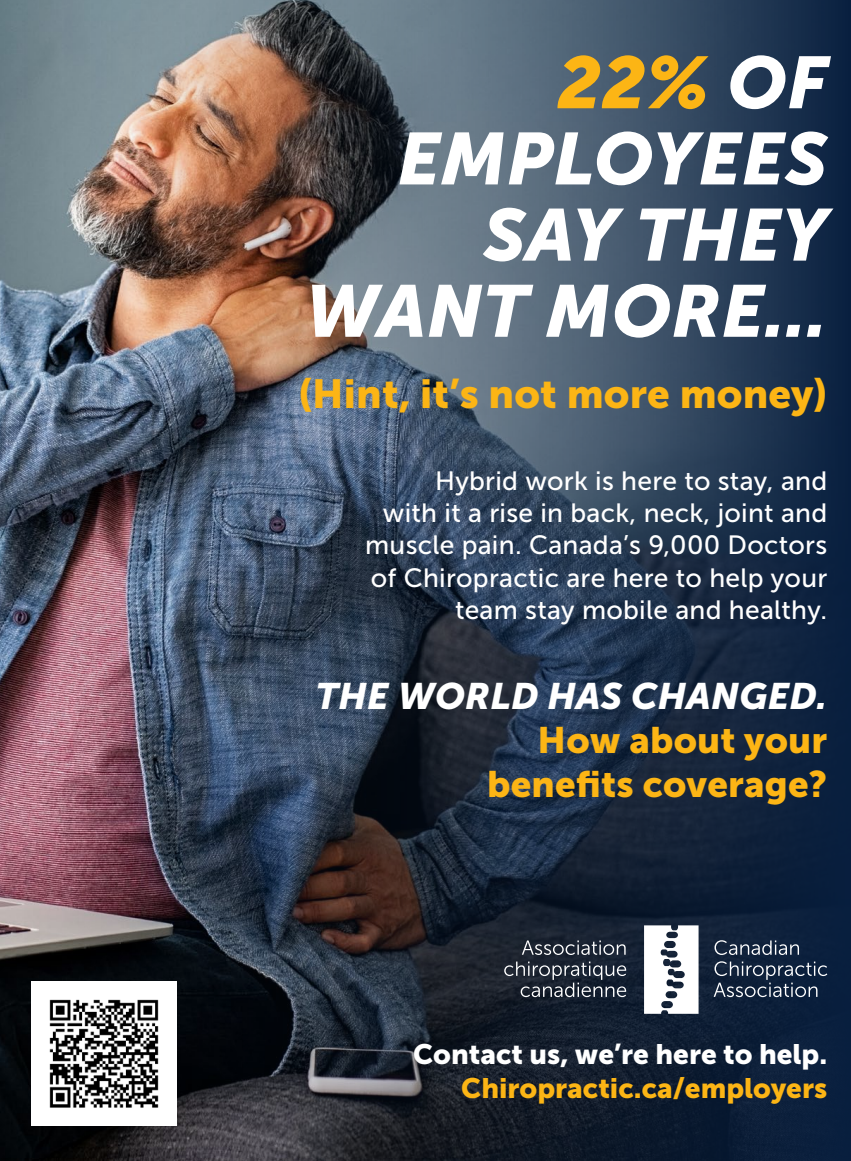
<style>
.page{position:relative;width:851px;height:1161px;background:#fff}
.page>*{position:absolute;margin:0;border:0;box-sizing:border-box;transform-origin:0 0}
.t1{font:italic 72.75px/76.2px "Museo Sans 900";letter-spacing:.005em;color:#fff;text-align:right}
.t2{font:40.35px "Museo Sans 900";letter-spacing:.005em;color:#fcb515}
.t3{font:36.6px/44px "Museo Sans 900";letter-spacing:.005em;color:#fcb515;text-align:right}
.t4{font:27.9px/33.6px "Museo Sans 900";color:#fff;text-align:right}
.t5{font:26.4px/32.2px "Museo Sans 500";letter-spacing:.01em;color:#fff;text-align:right}
.s1{color:#fcb515}
.s2{font-style:italic;color:#fff}
</style>
<div class="page">
<img style="left:0;top:0;width:850px;height:1161px">
<svg style="left:644px;top:925px;width:54px;height:89px"></svg>
<svg style="left:714px;top:940px;width:85px;height:15px"></svg>
<svg style="left:713px;top:961px;width:114px;height:36px;background:#37465c"></svg>
<svg style="left:522px;top:940px;width:103px;height:15px;background:#4b525e"></svg>
<svg style="left:504px;top:962px;width:122px;height:35px;background:#414955"></svg>
<img style="left:32px;top:981px;width:144px;height:145px">
<p class="t1" style="left:305px;top:44px;width:524px"><span class="s1">22%</span> OF<br>EMPLOYEES<br>SAY THEY<br>WANT MORE...</p>
<p class="t2" style="left:298px;top:371px;width:530px">(Hint, it’s not more money)</p>
<p class="t5" style="left:365px;top:465px;width:463px">Hybrid work is here to stay, and<br>with it a rise in back, neck, joint and muscle pain. Canada’s 9,000 Doctors of Chiropractic are here to help your team stay mobile and healthy.</p>
<p class="t3" style="left:316px;top:674px;width:513px"><span class="s2">THE WORLD HAS CHANGED.<br></span>How about your<br>benefits coverage?</p>
<p class="t4" style="left:413px;top:1038px;width:415px">Contact us, we’re here to help.<br><span class="s1">Chiropractic.ca/employers</span></p>
</div>
